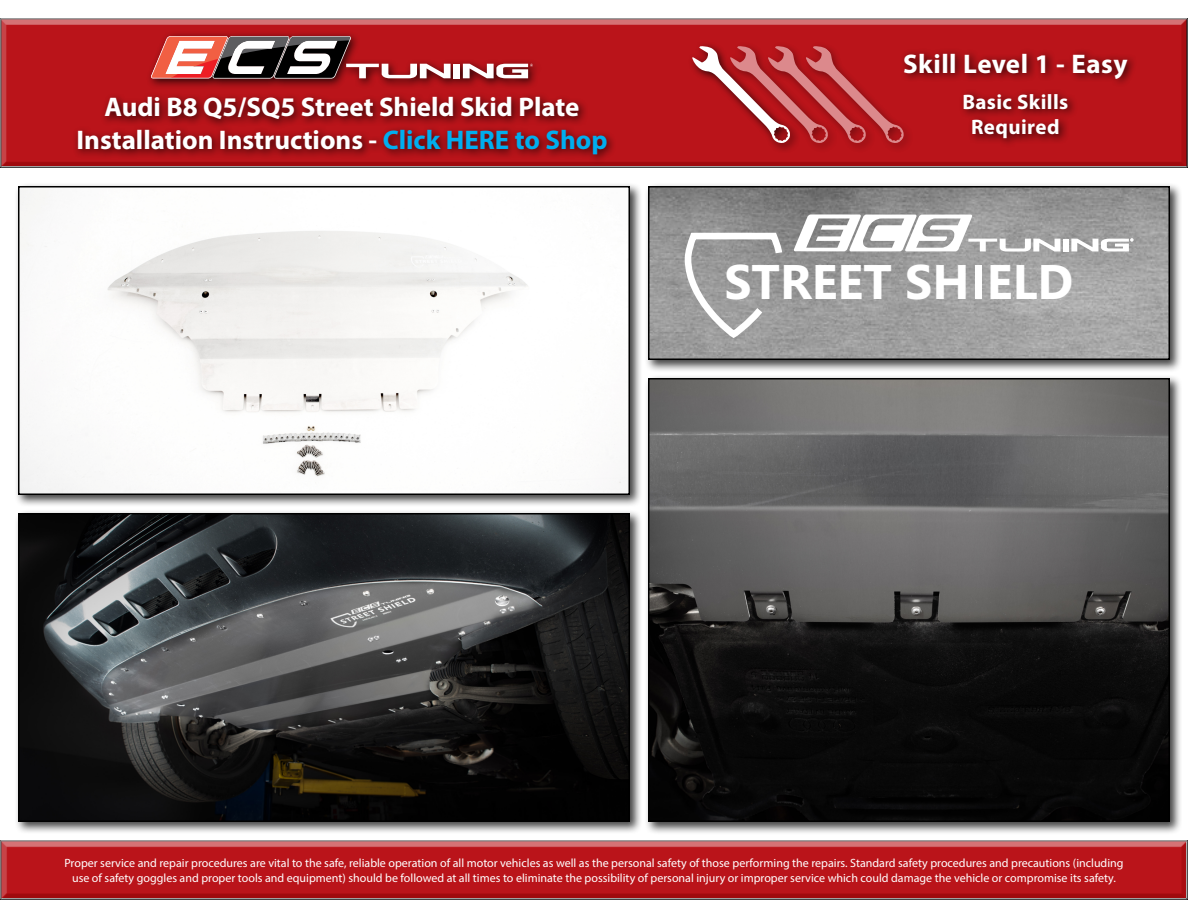
<style>
.page{position:relative;width:1188px;height:918px;background:#fff}
.page>*{position:absolute;margin:0;border:0;box-sizing:border-box;transform-origin:0 0}
.t1{font:700 48.6px "Microsoft Phags Pa";color:#fff}
.t2{font:700 27px/32.4px "Myriad Pro";color:#fff;text-align:center}
.t3{font:700 21px/25.2px "Myriad Pro";letter-spacing:.02em;color:#fff;text-align:center}
.t4{font:12px/15px "Myriad Pro";color:#fff;text-align:center}
.s1{color:#00aeef}
</style>
<div class="page">
<div style="left:0;top:14px;width:1188px;height:154px;background:#000;opacity:.75"></div>
<div style="left:146px;top:30px;width:397px;height:59px;background:#000;opacity:.75"></div>
<div style="left:453px;top:64px;width:7px;height:14px;background:#fff"></div>
<svg style="left:463px;top:64px;width:70px;height:14px"></svg>
<svg style="left:151px;top:36px;width:300px;height:43px"></svg>
<div style="left:899px;top:47px;width:237px;height:101px;background:#000;opacity:.75"></div>
<div style="left:687px;top:40px;width:113px;height:113px;background:#ba141a"></div>
<div style="left:801px;top:40px;width:113px;height:113px;background:#000;opacity:.75"></div>
<svg style="left:691px;top:41px;width:219px;height:108px"></svg>
<div style="left:72px;top:91px;width:544px;height:73px;background:#000;opacity:.75"></div>
<div style="left:0;top:836px;width:1188px;height:65px;background:#000;opacity:.75"></div>
<div style="left:644px;top:182px;width:538px;height:190px;background:#000;opacity:.75"></div>
<img style="left:651px;top:189px;width:516px;height:168px">
<div style="left:1063px;top:239px;width:6px;height:13px;background:#fff"></div>
<svg style="left:1071px;top:238px;width:62px;height:14px"></svg>
<svg style="left:794px;top:214px;width:266px;height:38px"></svg>
<svg style="left:681px;top:229px;width:105px;height:112px"></svg>
<div style="left:976px;top:265px;width:6px;height:34px;background:#fff"></div>
<div style="left:648px;top:186px;width:522px;height:174px;border:2px solid #000"></div>
<div style="left:14px;top:509px;width:628px;height:325px;background:#000;opacity:.75"></div>
<img style="left:21px;top:516px;width:606px;height:303px">
<div style="left:18px;top:513px;width:612px;height:309px;border:2px solid #000"></div>
<div style="left:14px;top:182px;width:628px;height:325px;background:#000;opacity:.75"></div>
<img style="left:21px;top:189px;width:606px;height:303px">
<div style="left:18px;top:186px;width:612px;height:309px;border:2px solid #000"></div>
<div style="left:644px;top:374px;width:538px;height:460px;background:#000;opacity:.75"></div>
<img style="left:651px;top:381px;width:516px;height:438px">
<div style="left:648px;top:378px;width:522px;height:444px;border:2px solid #000"></div>
<h2 class="t2" style="left:76px;top:90px;width:533px">Audi B8 Q5/SQ5 Street Shield Skid Plate<br>Installation Instructions - <span class="s1">Click HERE to Shop</span></h2>
<h2 class="t2" style="left:903px;top:47px;width:226px">Skill Level 1 - Easy</h2>
<h3 class="t3" style="left:962px;top:88px;width:107px">Basic Skills<br>Required</h3>
<h1 class="t1" style="left:724px;top:247px;width:350px">STREET SH ELD</h1>
<p class="t4" style="left:64px;top:855px;width:1061px">Proper service and repair procedures are vital to the safe, reliable operation of all motor vehicles as well as the personal safety of those performing the repairs. Standard safety procedures and precautions (including use of safety goggles and proper tools and equipment) should be followed at all times to eliminate the possibility of personal injury or improper service which could damage the vehicle or compromise its safety.</p>
</div>
